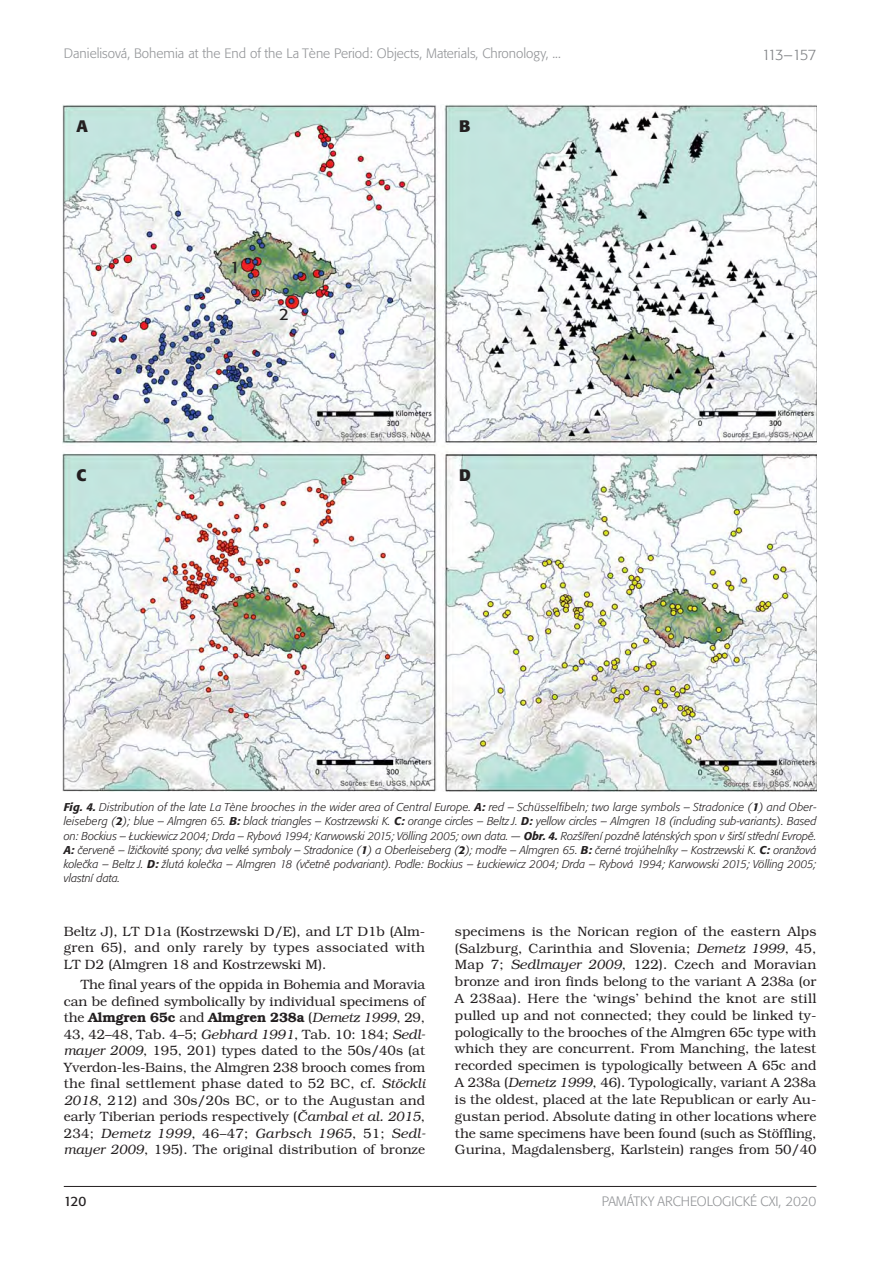
<style>
.page{position:relative;width:893px;height:1263px;background:#fff}
.page>*{position:absolute;margin:0;border:0;box-sizing:border-box;transform-origin:0 0}
.t1{font:700 16.5px "Formata CE";color:#231f20}
.t2{font:16.5px "Formata CE";color:#231f20}
.t3{font:300 15px "Formata CE";letter-spacing:-.1em;color:#808285}
.t4{font:300 13.5px/16.8px "Bookman CE";color:#231f20;text-align:justify}
.t5{font:300 13.5px "Formata CE";color:#939598}
.t6{font:13.5px "Formata CE";color:#231f20}
.t7{font:italic 300 11.25px/14.2px "Formata CE";color:#231f20;text-align:justify}
.s1{font-family:"Formata"}
.s2{font-weight:500}
.s3{font-weight:600}
.s4{font-style:italic}
</style>
<div class="page">
<hr style="left:64px;top:1186px;width:752px;height:1px;background:#231f20">
<img style="left:62px;top:105px;width:754px;height:686px">
<p class="t5" style="left:64px;top:48px;width:499px">Danielisová, Bohemia at the End of the La T<span class="s1">è</span>ne Period: Objects, Materials, Chronology, ...</p>
<p class="t3" style="left:762px;top:48px;width:57px">113–157</p>
<p class="t1" style="left:77px;top:118px;width:13px">A</p>
<p class="t1" style="left:459px;top:118px;width:13px">B</p>
<p class="t2" style="left:230px;top:259px;width:11px">1</p>
<p class="t2" style="left:279px;top:306px;width:11px">2</p>
<p class="t1" style="left:77px;top:468px;width:11px">C</p>
<p class="t1" style="left:459px;top:468px;width:13px">D</p>
<p class="t7" style="left:64px;top:801px;width:754px"><span class="s2">Fig. 4.</span> Distribution of the late La T<span class="s1">è</span>ne brooches in the wider area of Central Europe. <span class="s2">A:</span> red – Schüsselfibeln; two large symbols – Stradonice (<span class="s2">1</span>) and Ober&shy;leiseberg (<span class="s2">2</span>); blue – Almgren 65. <span class="s2">B:</span> black triangles – Kostrzewski K. <span class="s2">C:</span> orange circles – Beltz J. <span class="s2">D:</span> yellow circles – Almgren 18 (including sub-variants). Based on: Bockius – Łuckiewicz 2004; Drda – Rybová 1994; Karwowski 2015; Völling 2005; own data. — <span class="s2">Obr. 4.</span> Rozšíření pozdně laténských spon v širší střední Evropě.<br><span class="s2">A:</span> červeně – lžičkovité spony; dva velké symboly – Stradonice (<span class="s2">1</span>) a Oberleiseberg (<span class="s2">2</span>); modře – Almgren 65. <span class="s2">B:</span> černé trojúhelníky – Kostrzewski K. <span class="s2">C:</span> oranžová kolečka – Beltz J. <span class="s2">D:</span> žlutá kolečka – Almgren 18 (včetně podvariant). Podle: Bockius – Łuckiewicz 2004; Drda – Rybová 1994; Karwowski 2015; Völling 2005; vlastní data.</p>
<p class="t4" style="left:64px;top:924px;width:363px">Beltz J), LT D1a (Kostrzewski D/E), and LT D1b (Alm&shy;gren 65), and only rarely by types associated with LT D2 (Almgren 18 and Kostrzewski M).</p>
<p class="t4" style="left:64px;top:978px;width:363px;text-indent:17px">The final years of the oppida in Bohemia and Moravia can be defined symbolically by individual specimens of the <span class="s3">Almgren 65c</span> and <span class="s3">Almgren 238a</span> (<span class="s4">Demetz 1999</span>, 29, 43, 42–48, Tab. 4–5; <span class="s4">Gebhard 1991</span>, Tab. 10: 184; <span class="s4">Sedl&shy;mayer 2009</span>, 195, 201) types dated to the 50s/40s (at Yverdon-les-Bains, the Almgren 238 brooch comes from the final settlement phase dated to 52 BC, cf. <span class="s4">Stöckli 2018</span>, 212) and 30s/20s BC, or to the Augustan and early Tiberian periods respectively (<span class="s4">Čambal et al. 2015</span>, 234; <span class="s4">Demetz 1999</span>, 46–47; <span class="s4">Garbsch 1965</span>, 51; <span class="s4">Sedl&shy;mayer 2009</span>, 195). The original distribution of bronze</p>
<p class="t4" style="left:455px;top:924px;width:363px">specimens is the Norican region of the eastern Alps (Salzburg, Carinthia and Slovenia; <span class="s4">Demetz 1999</span>, 45, Map 7; <span class="s4">Sedlmayer 2009</span>, 122). Czech and Moravian bronze and iron finds belong to the variant A 238a (or A 238aa). Here the ‘wings’ behind the knot are still pulled up and not connected; they could be linked ty&shy;pologically to the brooches of the Almgren 65c type with which they are concurrent. From Manching, the latest recorded specimen is typologically between A 65c and A 238a (<span class="s4">Demetz 1999</span>, 46). Typologically, variant A 238a is the oldest, placed at the late Republican or early Au&shy;gustan period. Absolute dating in other locations where the same specimens have been found (such as Stöffling, Gurina, Magdalensberg, Karlstein) ranges from 50/40</p>
<p class="t6" style="left:64px;top:1194px;width:24px">120</p>
<p class="t5" style="left:602px;top:1195px;width:216px">PAMÁTKY ARCHEOLOGICKÉ CXI, 2020</p>
</div>
